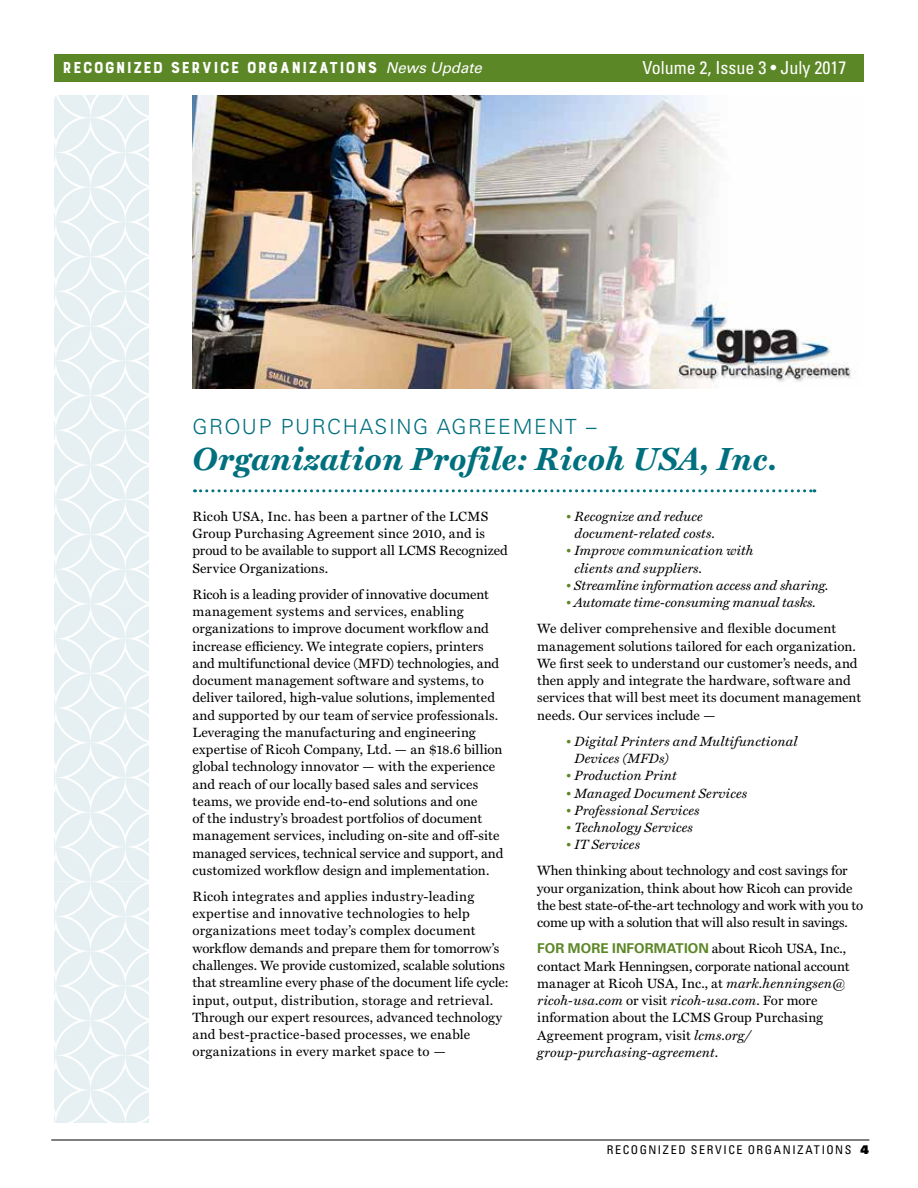
<style>
.page{position:relative;width:918px;height:1188px;background:#fff}
.page>*{position:absolute;margin:0;border:0;box-sizing:border-box;transform-origin:0 0}
.t1{font:italic 700 32.1px "Miller Text";letter-spacing:.02em;color:#00707e}
.t2{font:900 21px "Burford Rustic";color:#fff}
.t3{font:300 20.85px "Univers LT Std";letter-spacing:.08em;color:#00707e}
.t4{font:condensed 18px "Univers LT Std";color:#fff}
.t5{font:13.5px/17.2px "Miller Text";letter-spacing:.01em;color:#000}
.t6{font:italic 13.5px/17.2px "Miller Text";letter-spacing:.01em;color:#000}
.t7{font:13.5px/17.2px "Miller Text";letter-spacing:-.01em;color:#000}
.t8{font:condensed 12px "Univers LT Std";letter-spacing:.135em;color:#000}
.s1{font-family:"Univers LT Std";font-weight:400;font-style:italic;font-size:15px}
.s2{color:#5c8727}
.s3{font-style:italic;color:#5c8727}
.s4{font-style:italic}
.s5{font-family:"Univers LT Std";font-weight:700;color:#5c8727}
.s6{font-family:"Univers LT Std X Black";font-stretch:normal}
</style>
<div class="page">
<svg style="left:54px;top:95px;width:95px;height:1028px;background:#e9f2f3"></svg>
<img style="left:193px;top:95px;width:663px;height:294px">
<svg style="left:195px;top:489px;width:620px;height:3px"></svg>
<hr style="left:51px;top:1140px;width:818px;height:1px;background:#000">
<div style="left:54px;top:54px;width:810px;height:28px;background:#5c8727"></div>
<h2 class="t2" style="left:62px;top:57px;width:421px">Recognized Service Organizations <span class="s1">News Update</span></h2>
<h3 class="t4" style="left:642px;top:56px;width:206px">Volume 2, Issue 3 • July 2017</h3>
<h3 class="t3" style="left:193px;top:415px;width:406px">GROUP PURCHASING AGREEMENT –</h3>
<h1 class="t1" style="left:193px;top:440px;width:586px">Organization Profile: Ricoh USA, Inc.</h1>
<p class="t5" style="left:193px;top:508px;width:317px">Ricoh USA, Inc. has been a partner of the LCMS Group Purchasing Agreement since 2010, and is proud to be available to support all LCMS Recognized Service Organizations.</p>
<p class="t5" style="left:193px;top:586px;width:312px">Ricoh is a leading provider of innovative document management systems and services, enabling organizations to improve document workflow and increase efficiency. We integrate copiers, printers and multifunctional device (MFD) technologies, and document management software and systems, to deliver tailored, high-value solutions, implemented and supported by our team of service professionals.<br>Leveraging the manufacturing and engineering expertise of Ricoh Company, Ltd. — an $18.6 billion global technology innovator — with the experience and reach of our locally based sales and services teams, we provide end-to-end solutions and one<br>of the industry’s broadest portfolios of document management services, including on-site and off-site managed services, technical service and support, and customized workflow design and implementation.</p>
<p class="t5" style="left:193px;top:888px;width:318px">Ricoh integrates and applies industry-leading expertise and innovative technologies to help organizations meet today’s complex document workflow demands and prepare them for tomorrow’s challenges. We provide customized, scalable solutions that streamline every phase of the document life cycle: input, output, distribution, storage and retrieval.<br>Through our expert resources, advanced technology and best-practice-based processes, we enable organizations in every market space to —</p>
<p class="t6" style="left:574px;top:508px;width:142px;text-indent:-9px"><span class="s2">•</span> Recognize and reduce document-related costs.</p>
<p class="t6" style="left:574px;top:543px;width:180px;text-indent:-9px"><span class="s2">•</span> Improve communication with clients and suppliers.</p>
<p class="t6" style="left:566px;top:577px;width:264px"><span class="s2">•</span> Streamline information access and sharing.</p>
<p class="t5" style="left:537px;top:590px;width:301px;line-height:26.1px;text-indent:28px"><span class="s3">•</span> <span class="s4">Automate time-consuming manual tasks.<br></span>We deliver comprehensive and flexible document</p>
<p class="t5" style="left:537px;top:638px;width:325px">management solutions tailored for each organization.<br>We first seek to understand our customer’s needs, and then apply and integrate the hardware, software and services that will best meet its document management needs. Our services include —</p>
<p class="t6" style="left:574px;top:733px;width:225px;text-indent:-9px"><span class="s2">•</span> Digital Printers and Multifunctional<br>Devices (MFDs)</p>
<p class="t6" style="left:566px;top:767px;width:112px"><span class="s2">•</span> Production Print</p>
<p class="t6" style="left:566px;top:785px;width:183px"><span class="s2">•</span> Managed Document Services</p>
<p class="t6" style="left:566px;top:802px;width:135px"><span class="s2">•</span> Professional Services</p>
<p class="t6" style="left:566px;top:819px;width:129px"><span class="s2">•</span> Technology Services</p>
<p class="t5" style="left:537px;top:832px;width:312px;line-height:26.1px;text-indent:28px"><span class="s3">•</span> <span class="s4">IT Services<br></span>When thinking about technology and cost savings for</p>
<p class="t7" style="left:537px;top:880px;width:328px">your organization, think about how Ricoh can provide the best state-of-the-art technology and work with you to come up with a solution that will also result in savings.</p>
<p class="t5" style="left:537px;top:941px;width:314px"><span class="s5">FOR MORE INFORMATION</span> about Ricoh USA, Inc., contact Mark Henningsen, corporate national account manager at Ricoh USA, Inc., at <span class="s4">mark.henningsen@ ricoh-usa.com</span> or visit <span class="s4">ricoh-usa.com</span>. For more information about the LCMS Group Purchasing Agreement program, visit <span class="s4">lcms.org/ group-purchasing-agreement</span>.</p>
<p class="t8" style="left:607px;top:1142px;width:264px">RECOGNIZED SERVICE ORGANIZATIONS <span class="s6">4</span></p>
</div>
